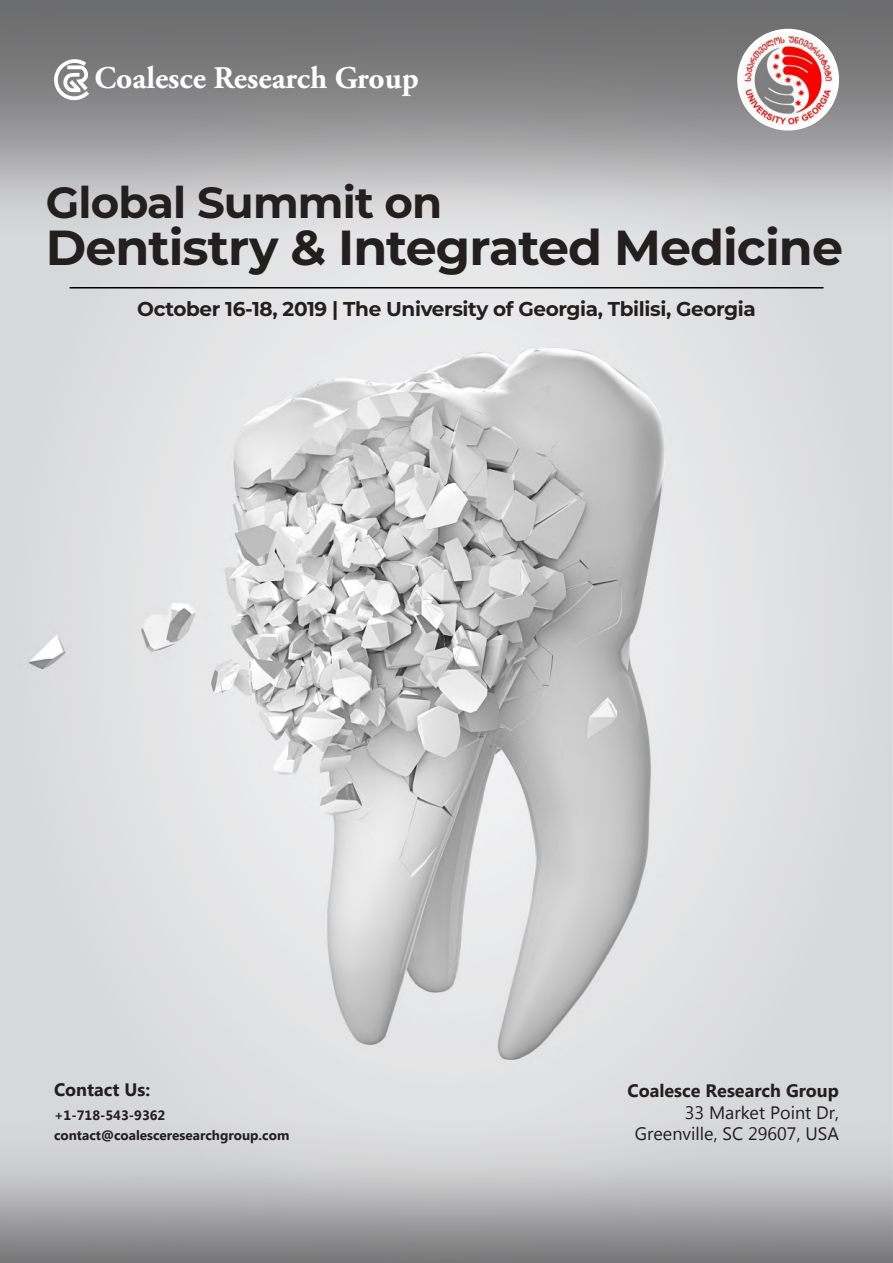
<style>
.page{position:relative;width:893px;height:1263px;background:#fff}
.page>*{position:absolute;margin:0;border:0;box-sizing:border-box;transform-origin:0 0}
.t1{font:700 49.2px "Montserrat";letter-spacing:-.02em;color:#241f1f}
.t2{font:700 43.65px "Montserrat";letter-spacing:-.02em;color:#241f1f}
.t3{font:700 31.5px "Adobe Garamond Pro";color:#fff}
.t4{font:700 20.1px "Montserrat";letter-spacing:-.02em;color:#241f1f}
.t5{font:18px/21.6px "Myanmar Text";color:#241f1f;text-align:right}
.t6{font:700 18px "Myanmar Text";color:#241f1f}
.t7{font:700 13.5px/20.4px "Myanmar Text";color:#241f1f}
</style>
<div class="page">
<img style="left:0;top:0;width:893px;height:1263px">
<svg style="left:50px;top:55px;width:43px;height:45px"></svg>
<div style="left:737px;top:29px;width:102px;height:102px;background:#fff;border-radius:50%"></div>
<img style="left:742px;top:33px;width:92px;height:93px">
<hr style="left:70px;top:287px;width:753px;height:1px;background:#000">
<h3 class="t3" style="left:94px;top:60px;width:326px">Coalesce Research Group</h3>
<h2 class="t2" style="left:46px;top:171px;width:398px">Global Summit on</h2>
<h1 class="t1" style="left:46px;top:212px;width:799px">Dentistry &amp; Integrated Medicine</h1>
<p class="t4" style="left:137px;top:295px;width:620px">October 16-18, 2019 | The University of Georgia, Tbilisi, Georgia</p>
<p class="t6" style="left:54px;top:1079px;width:98px">Contact Us:</p>
<p class="t7" style="left:54px;top:1105px;width:237px">+1-718-543-9362 contact@coalesceresearchgroup.com</p>
<p class="t6" style="left:627px;top:1080px;width:213px">Coalesce Research Group</p>
<p class="t5" style="left:635px;top:1102px;width:206px">33 Market Point Dr,<br>Greenville, SC 29607, USA</p>
</div>
